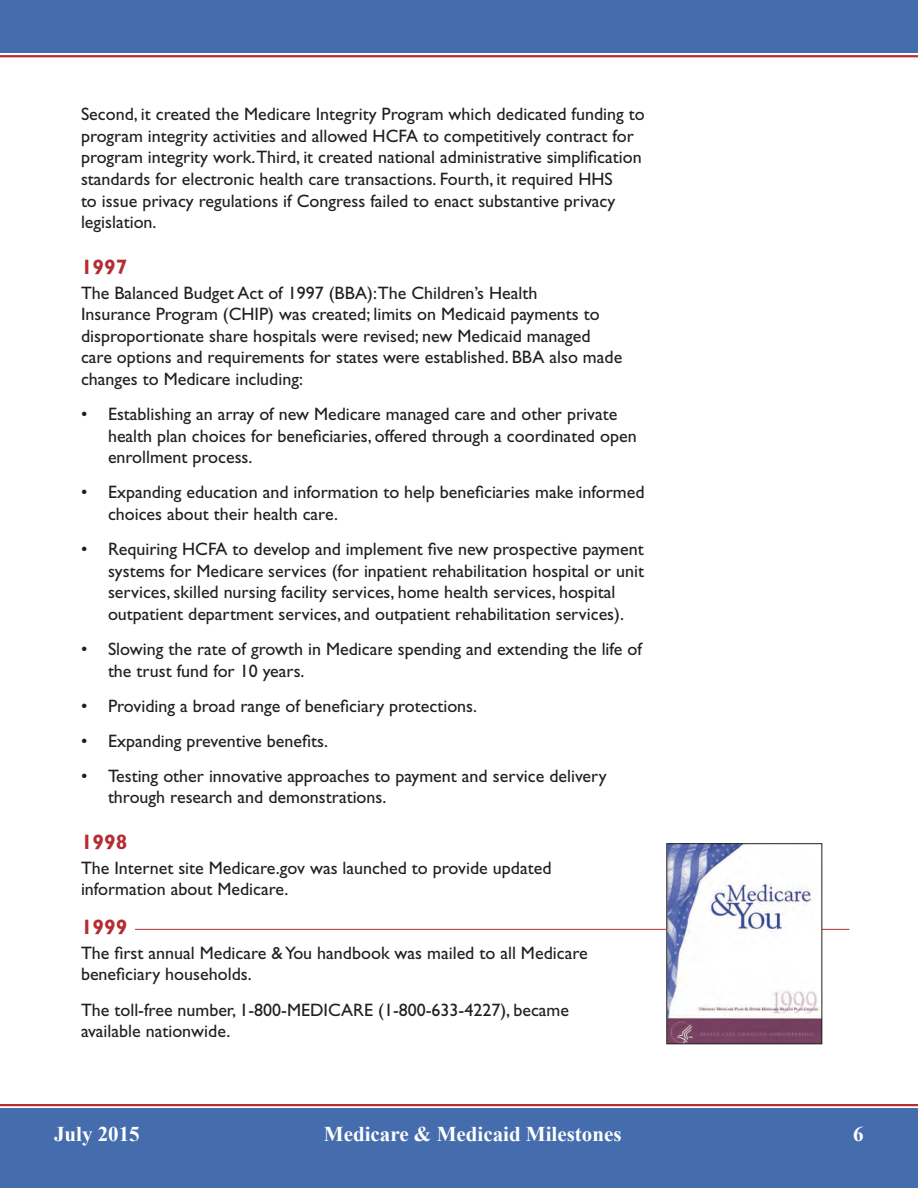
<style>
.page{position:relative;width:918px;height:1188px;background:#fff}
.page>*{position:absolute;margin:0;border:0;box-sizing:border-box;transform-origin:0 0}
.t1{font:700 21px "Times New Roman";color:#fff}
.t2{font:700 21px "Gill Sans Std";color:#b42d33}
.t3{font:18px/21.6px "Gill Sans Std";color:#231f20}
</style>
<div class="page">
<div style="left:0;top:1108px;width:918px;height:80px;background:#456dae"></div>
<div style="left:0;top:0;width:918px;height:52px;background:#456dae"></div>
<hr style="left:0;top:55px;width:918px;height:2px;background:#b42d33">
<hr style="left:0;top:1104px;width:918px;height:2px;background:#b42d33">
<hr style="left:135px;top:929px;width:714px;height:1px;background:#b42d33">
<img style="left:669px;top:845px;width:151px;height:197px">
<div style="left:667px;top:843px;width:155px;height:201px;border:1px solid #231f20"></div>
<p class="t3" style="left:81px;top:104px;width:565px">Second, it created the Medicare Integrity Program which dedicated funding to program integrity activities and allowed HCFA to competitively contract for program integrity work.Third, it created national administrative simplification standards for electronic health care transactions. Fourth, it required HHS<br>to issue privacy regulations if Congress failed to enact substantive privacy legislation.</p>
<h2 class="t2" style="left:81px;top:254px;width:48px">1997</h2>
<p class="t3" style="left:81px;top:282px;width:543px">The Balanced Budget Act of 1997 (BBA):The Children’s Health<br>Insurance Program (CHIP) was created; limits on Medicaid payments to disproportionate share hospitals were revised; new Medicaid managed care options and requirements for states were established. BBA also made changes to Medicare including:</p>
<p class="t3" style="left:108px;top:403px;width:530px;text-indent:-27px">• Establishing an array of new Medicare managed care and other private health plan choices for beneficiaries, offered through a coordinated open enrollment process.</p>
<p class="t3" style="left:108px;top:482px;width:538px;text-indent:-27px">• Expanding education and information to help beneficiaries make informed choices about their health care.</p>
<p class="t3" style="left:108px;top:538px;width:538px;text-indent:-27px">• Requiring HCFA to develop and implement five new prospective payment systems for Medicare services (for inpatient rehabilitation hospital or unit services, skilled nursing facility services, home health services, hospital outpatient department services, and outpatient rehabilitation services).</p>
<p class="t3" style="left:108px;top:638px;width:535px;text-indent:-27px">• Slowing the rate of growth in Medicare spending and extending the life of the trust fund for 10 years.</p>
<p class="t3" style="left:81px;top:695px;width:398px">• Providing a broad range of beneficiary protections.</p>
<p class="t3" style="left:81px;top:730px;width:248px">• Expanding preventive benefits.</p>
<p class="t3" style="left:108px;top:765px;width:500px;text-indent:-27px">• Testing other innovative approaches to payment and service delivery through research and demonstrations.</p>
<h2 class="t2" style="left:81px;top:829px;width:48px">1998</h2>
<p class="t3" style="left:81px;top:857px;width:472px">The Internet site Medicare.gov was launched to provide updated information about Medicare.</p>
<h2 class="t2" style="left:81px;top:915px;width:48px">1999</h2>
<p class="t3" style="left:81px;top:942px;width:508px">The first annual Medicare &amp; You handbook was mailed to all Medicare beneficiary households.</p>
<p class="t3" style="left:81px;top:999px;width:490px">The toll-free number, 1-800-MEDICARE (1-800-633-4227), became available nationwide.</p>
<p class="t1" style="left:54px;top:1120px;width:87px">July 2015</p>
<p class="t1" style="left:324px;top:1120px;width:299px">Medicare &amp; Medicaid Milestones</p>
<p class="t1" style="left:853px;top:1120px;width:12px">6</p>
</div>
